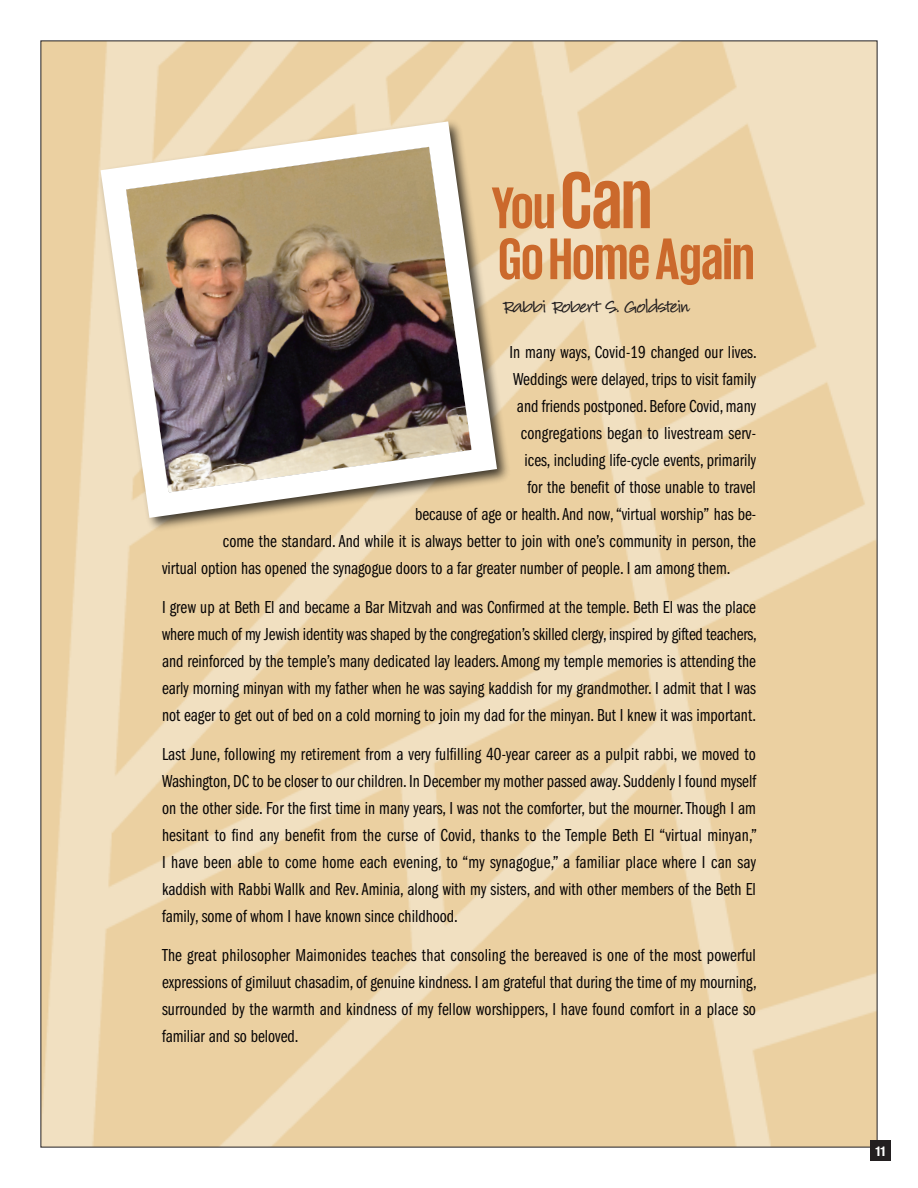
<style>
.page{position:relative;width:918px;height:1188px;background:#fff}
.page>*{position:absolute;margin:0;border:0;box-sizing:border-box;transform-origin:0 0}
.t1{font:700 60px/51px "Giorgio Sans";color:#cb692c}
.t2{font:21px "Louisiana";letter-spacing:-.03em;color:#231f20}
.t3{font:18px/27px "ITC Franklin Gothic Std Bk Cp";color:#080505;text-align:justify}
.t4{font:700 condensed 13.5px "Helvetica Neue";color:#fff}
.s1{font-size:82.5px}
</style>
<div class="page">
<img style="left:42px;top:42px;width:833px;height:1104px">
<div style="left:871px;top:1141px;width:20px;height:20px;background:#231f20"></div>
<img style="left:93px;top:113px;width:425px;height:426px">
<img style="left:88px;top:109px;width:422px;height:422px">
<h1 class="t1" style="left:491px;top:185px;width:264px">You <span class="s1">Can<br></span>Go Home Again</h1>
<p class="t2" style="left:503px;top:297px;width:189px">Rabbi Robert S. Goldstein</p>
<p class="t3" style="left:509px;top:340px;width:249px">In many ways, Covid-19 changed our lives.</p>
<p class="t3" style="left:513px;top:367px;width:244px">Weddings were delayed, trips to visit family</p>
<p class="t3" style="left:517px;top:394px;width:241px">and friends postponed. Before Covid, many</p>
<p class="t3" style="left:521px;top:421px;width:237px">congregations began to livestream serv-</p>
<p class="t3" style="left:525px;top:448px;width:233px">ices, including life-cycle events, primarily</p>
<p class="t3" style="left:527px;top:475px;width:230px">for the benefit of those unable to travel</p>
<p class="t3" style="left:415px;top:502px;width:342px">because of age or health. And now, “virtual worship” has be-</p>
<p class="t3" style="left:223px;top:529px;width:534px">come the standard. And while it is always better to join with one’s community in person, the</p>
<p class="t3" style="left:162px;top:556px;width:570px">virtual option has opened the synagogue doors to a far greater number of people. I am among them.</p>
<p class="t3" style="left:162px;top:595px;width:596px">I grew up at Beth El and became a Bar Mitzvah and was Confirmed at the temple. Beth El was the place where much of my Jewish identity was shaped by the congregation’s skilled clergy, inspired by gifted teachers, and reinforced by the temple’s many dedicated lay leaders. Among my temple memories is attending the early morning minyan with my father when he was saying kaddish for my grandmother. I admit that I was not eager to get out of bed on a cold morning to join my dad for the minyan. But I knew it was important.</p>
<p class="t3" style="left:162px;top:742px;width:596px">Last June, following my retirement from a very fulfilling 40-year career as a pulpit rabbi, we moved to Washington, DC to be closer to our children. In December my mother passed away. Suddenly I found myself on the other side. For the first time in many years, I was not the comforter, but the mourner. Though I am hesitant to find any benefit from the curse of Covid, thanks to the Temple Beth El “virtual minyan,” I have been able to come home each evening, to “my synagogue,” a familiar place where I can say kaddish with Rabbi Wallk and Rev. Aminia, along with my sisters, and with other members of the Beth El family, some of whom I have known since childhood.</p>
<p class="t3" style="left:162px;top:943px;width:596px">The great philosopher Maimonides teaches that consoling the bereaved is one of the most powerful expressions of gimiluut chasadim, of genuine kindness. I am grateful that during the time of my mourning, surrounded by the warmth and kindness of my fellow worshippers, I have found comfort in a place so familiar and so beloved.</p>
<p class="t4" style="left:875px;top:1143px;width:13px">11</p>
</div>
